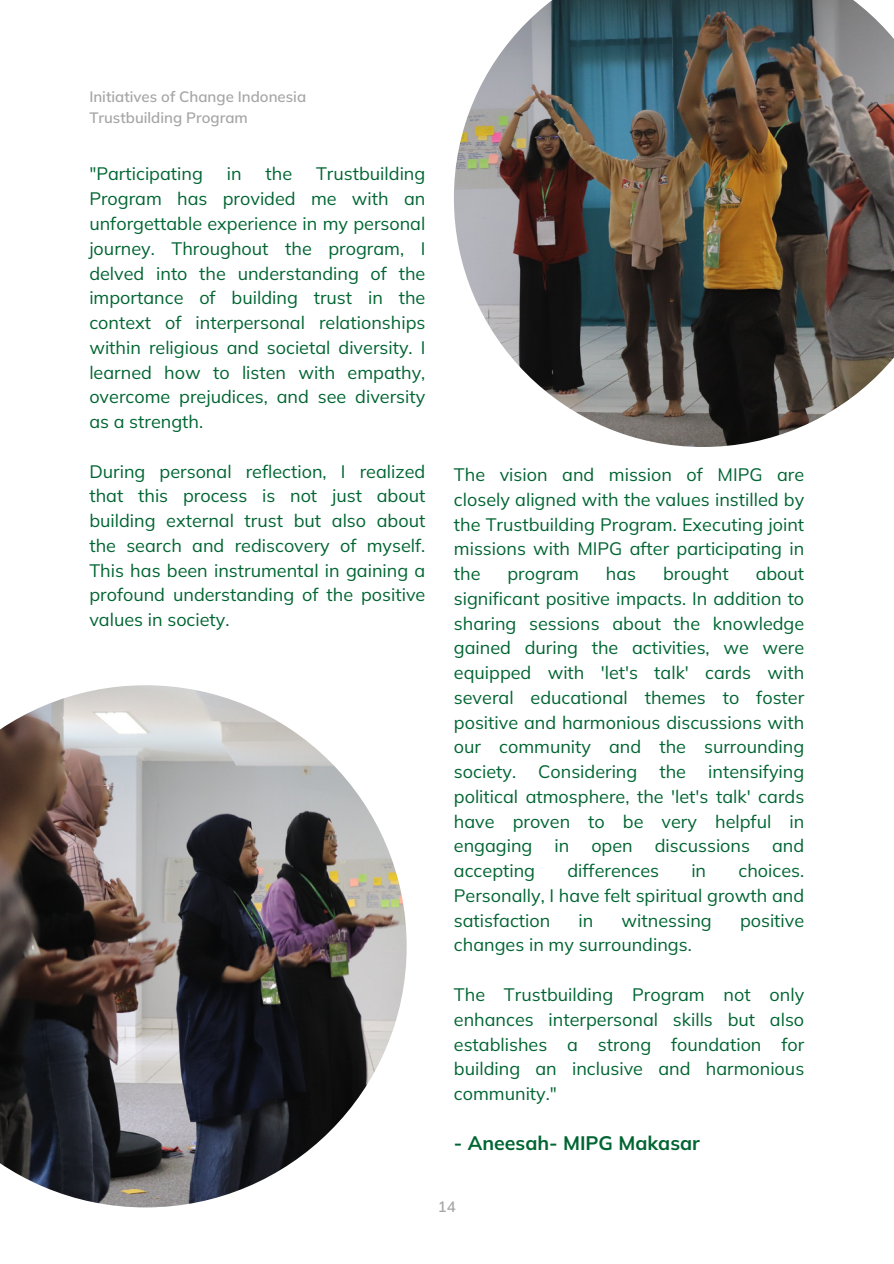
<style>
.page{position:relative;width:894px;height:1264px;background:#fff}
.page>*{position:absolute;margin:0;border:0;box-sizing:border-box;transform-origin:0 0}
.t1{font:700 19.5px "Mulish";color:#006532}
.t2{font:18px/24.8px "Mulish";color:#006532;text-align:justify}
.t3{font:600 15px "Mulish";color:#a6a6a6}
</style>
<div class="page">
<img style="left:454px;top:0;width:439px;height:447px">
<img style="left:0;top:685px;width:406px;height:522px">
<h2 class="t3" style="left:89px;top:87px;width:218px">Initiatives of Change Indonesia</h2>
<h1 class="t3" style="left:89px;top:108px;width:160px">Trustbuilding Program</h1>
<p class="t2" style="left:89px;top:161px;width:337px;text-indent:227px">Trustbuilding Program has provided me with an unforgettable experience in my personal journey. Throughout the program, I delved into the understanding of the importance of building trust in the context of interpersonal relationships within religious and societal diversity. I learned how to listen with empathy, overcome prejudices, and see diversity as a strength.</p>
<h2 class="t2" style="left:89px;top:458px;width:337px">During personal reflection, I realized that this process is not just about building external trust but also about the search and rediscovery of myself.<br>This has been instrumental in gaining a profound understanding of the positive values in society.</h2>
<p class="t2" style="left:89px;top:161px;width:115px">"Participating</p>
<p class="t2" style="left:227px;top:161px;width:16px">in</p>
<p class="t2" style="left:265px;top:161px;width:28px">the</p>
<h2 class="t2" style="left:454px;top:462px;width:352px">The vision and mission of MIPG are closely aligned with the values instilled by the Trustbuilding Program. Executing joint missions with MIPG after participating in the</h2>
<h2 class="t2" style="left:454px;top:561px;width:352px;text-indent:302px">about significant positive impacts. In addition to sharing sessions about the knowledge gained during the activities, we were equipped with 'let's talk' cards with several educational themes to foster positive and harmonious discussions with our community and the surrounding society. Considering the intensifying political atmosphere, the 'let's talk' cards have proven to be very helpful in engaging in open discussions and accepting</h2>
<h2 class="t2" style="left:507px;top:561px;width:73px">program</h2>
<h2 class="t2" style="left:605px;top:561px;width:32px">has</h2>
<h2 class="t2" style="left:663px;top:561px;width:67px">brought</h2>
<h2 class="t2" style="left:567px;top:858px;width:93px">differences</h2>
<h2 class="t2" style="left:691px;top:858px;width:16px">in</h2>
<h2 class="t2" style="left:454px;top:858px;width:352px;text-indent:284px">choices.<br>Personally, I have felt spiritual growth and satisfaction</h2>
<h2 class="t2" style="left:578px;top:907px;width:16px">in</h2>
<h2 class="t2" style="left:621px;top:907px;width:92px">witnessing</h2>
<h2 class="t2" style="left:739px;top:907px;width:66px">positive</h2>
<h2 class="t2" style="left:454px;top:932px;width:239px">changes in my surroundings.</h2>
<h2 class="t2" style="left:454px;top:981px;width:352px">The Trustbuilding Program not only enhances interpersonal skills but also establishes a strong foundation for building an inclusive and harmonious community."</h2>
<p class="t1" style="left:454px;top:1129px;width:247px">- Aneesah- MIPG Makasar</p>
<p class="t3" style="left:437px;top:1196px;width:19px">14</p>
</div>
